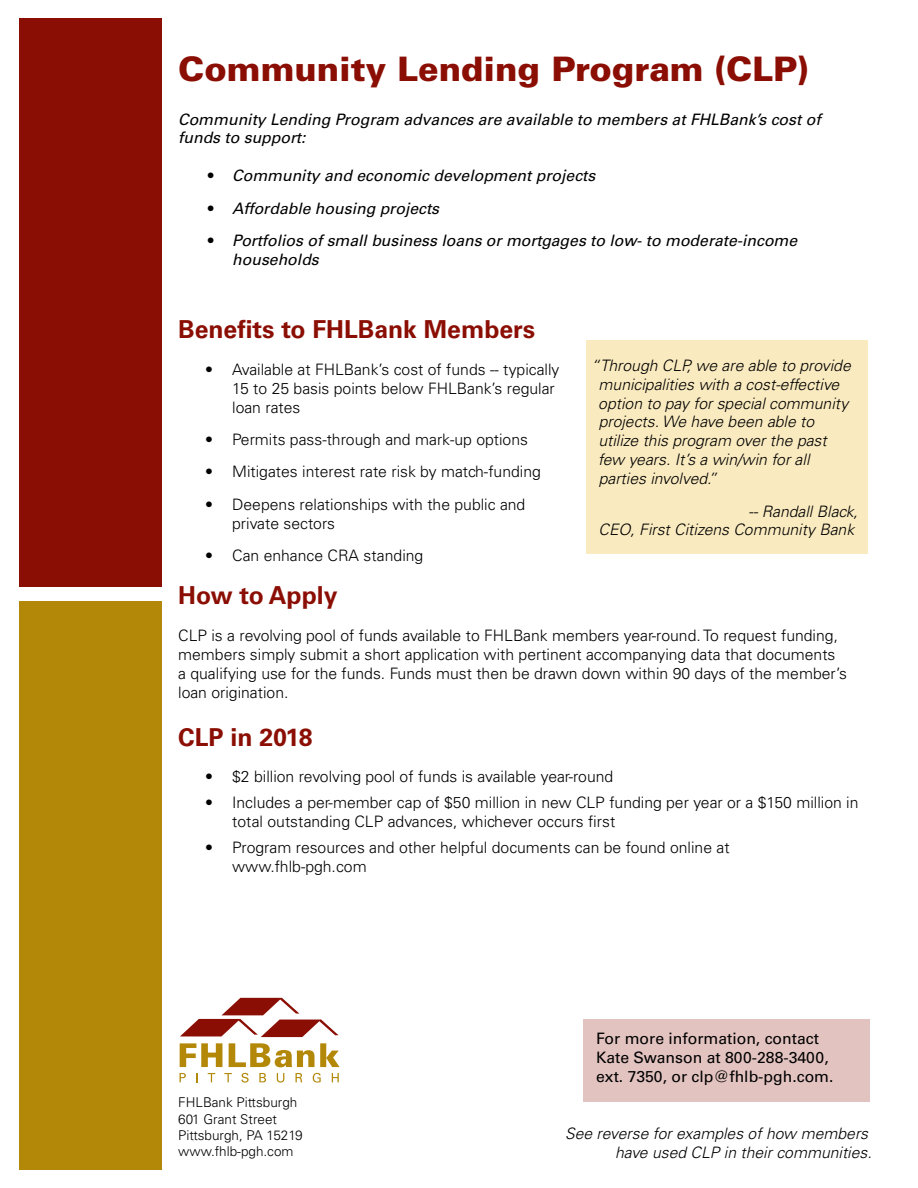
<style>
.page{position:relative;width:918px;height:1188px;background:#fff}
.page>*{position:absolute;margin:0;border:0;box-sizing:border-box;transform-origin:0 0}
.t1{font:900 33.75px "Univers";color:#8b0e04}
.t2{font:700 24.75px "Univers";color:#8b0e04}
.t3{font:300 15.75px/18.9px "Univers";color:#000}
.t4{font:italic 300 15.75px/18.9px "Univers";color:#000;text-align:right}
.t5{font:italic 15.75px/18.9px "Univers";color:#000}
.t6{font:15.75px/18.9px "Univers";color:#000}
.t7{font:300 13.5px/16.2px "Univers";color:#000}
.s1{font-weight:300;font-style:normal}
</style>
<div class="page">
<div style="left:19px;top:18px;width:143px;height:568px;background:#8b0e04"></div>
<div style="left:19px;top:602px;width:143px;height:568px;background:#b38808"></div>
<svg style="left:180px;top:998px;width:159px;height:39px"></svg>
<svg style="left:180px;top:1043px;width:42px;height:24px"></svg>
<svg style="left:229px;top:1043px;width:111px;height:24px"></svg>
<svg style="left:180px;top:1073px;width:6px;height:9px"></svg>
<svg style="left:208px;top:1073px;width:7px;height:9px"></svg>
<svg style="left:224px;top:1073px;width:8px;height:9px"></svg>
<svg style="left:242px;top:1073px;width:7px;height:10px"></svg>
<svg style="left:259px;top:1073px;width:7px;height:9px"></svg>
<svg style="left:277px;top:1073px;width:7px;height:10px"></svg>
<svg style="left:296px;top:1073px;width:6px;height:9px"></svg>
<svg style="left:313px;top:1073px;width:8px;height:10px"></svg>
<svg style="left:332px;top:1073px;width:7px;height:9px"></svg>
<div style="left:586px;top:340px;width:282px;height:214px;background:#f9eabf"></div>
<div style="left:583px;top:1020px;width:286px;height:82px;background:#e2c3c0"></div>
<h1 class="t1" style="left:178px;top:48px;width:632px">Community Lending Program (CLP)</h1>
<p class="t5" style="left:178px;top:110px;width:644px">Community Lending Program advances are available to members at FHLBank’s cost of funds to support:</p>
<p class="t5" style="left:207px;top:166px;width:390px"><span class="s1">•</span> Community and economic development projects</p>
<p class="t5" style="left:207px;top:199px;width:234px"><span class="s1">•</span> Affordable housing projects</p>
<p class="t5" style="left:232px;top:231px;width:567px;text-indent:-25px"><span class="s1">•</span> Portfolios of small business loans or mortgages to low- to moderate-income households</p>
<h2 class="t2" style="left:178px;top:315px;width:359px">Benefits to FHLBank Members</h2>
<p class="t3" style="left:232px;top:360px;width:329px;text-indent:-27px">• Available at FHLBank’s cost of funds -- typically<br>15 to 25 basis points below FHLBank’s regular loan rates</p>
<p class="t3" style="left:205px;top:430px;width:324px">• Permits pass-through and mark-up options</p>
<p class="t3" style="left:205px;top:462px;width:337px">• Mitigates interest rate risk by match-funding</p>
<p class="t3" style="left:232px;top:495px;width:295px;text-indent:-27px">• Deepens relationships with the public and private sectors</p>
<p class="t3" style="left:205px;top:546px;width:220px">• Can enhance CRA standing</p>
<h2 class="t2" style="left:178px;top:581px;width:161px">How to Apply</h2>
<p class="t3" style="left:178px;top:626px;width:670px">CLP is a revolving pool of funds available to FHLBank members year-round. To request funding, members simply submit a short application with pertinent accompanying data that documents a qualifying use for the funds. Funds must then be drawn down within 90 days of the member’s loan origination.</p>
<h2 class="t2" style="left:178px;top:722px;width:136px">CLP in 2018</h2>
<p class="t3" style="left:205px;top:767px;width:410px">• $2 billion revolving pool of funds is available year-round</p>
<p class="t3" style="left:232px;top:793px;width:628px;text-indent:-27px">• Includes a per-member cap of $50 million in new CLP funding per year or a $150 million in total outstanding CLP advances, whichever occurs first</p>
<p class="t3" style="left:232px;top:838px;width:499px;text-indent:-27px">• Program resources and other helpful documents can be found online at www.fhlb-pgh.com</p>
<p class="t4" style="left:598px;top:356px;width:254px;text-align:left;text-indent:-7px">“Through CLP, we are able to provide municipalities with a cost-effective option to pay for special community projects. We have been able to utilize this program over the past few years. It’s a win/win for all parties involved.”</p>
<p class="t4" style="left:599px;top:502px;width:261px">-- Randall Black,<br>CEO, First Citizens Community Bank</p>
<p class="t7" style="left:178px;top:1095px;width:126px">FHLBank Pittsburgh<br>601 Grant Street<br>Pittsburgh, PA 15219 www.fhlb-pgh.com</p>
<p class="t6" style="left:596px;top:1029px;width:239px">For more information, contact<br>Kate Swanson at 800-288-3400, ext. 7350, or clp@fhlb-pgh.com.</p>
<p class="t4" style="left:565px;top:1124px;width:308px">See reverse for examples of how members have used CLP in their communities.</p>
</div>
